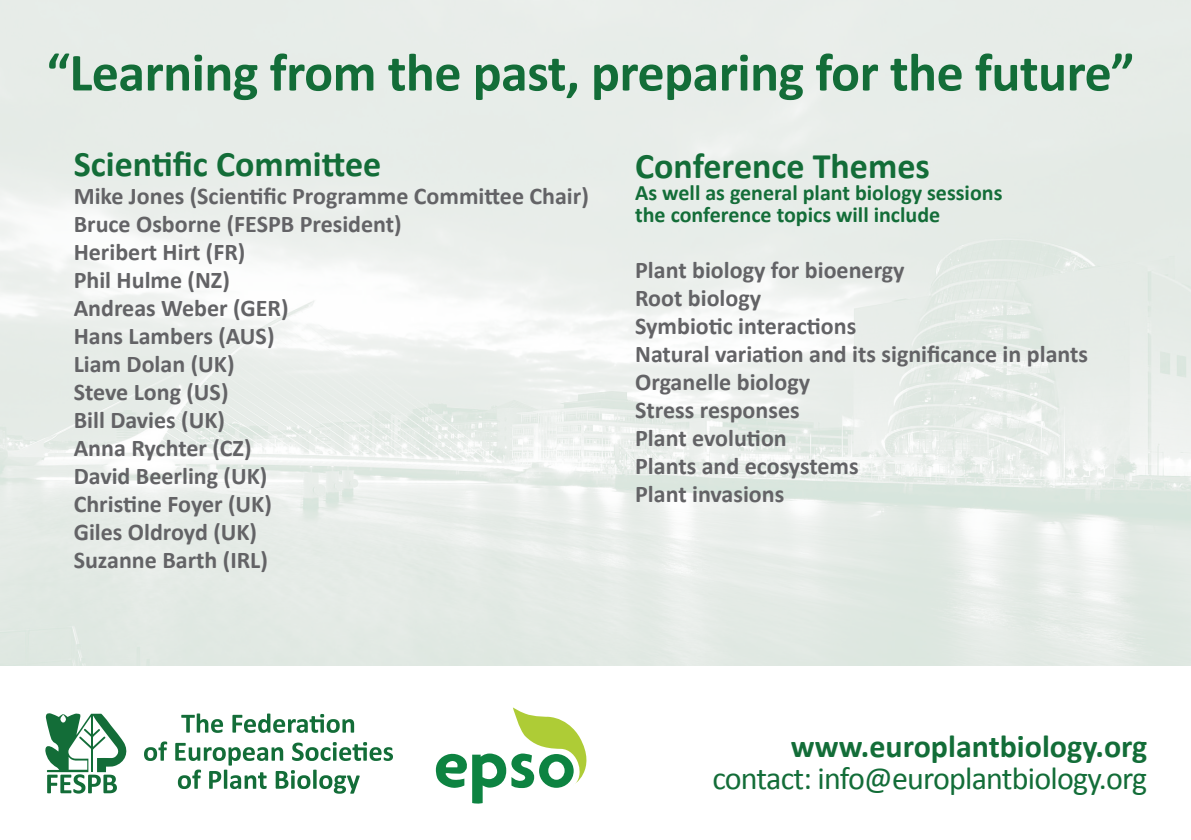
<style>
.page{position:relative;width:1191px;height:840px;background:#fff}
.page>*{position:absolute;margin:0;border:0;box-sizing:border-box;transform-origin:0 0}
.t1{font:700 54px "Calibri";letter-spacing:-.01em;color:#136d38}
.t2{font:700 36px "Calibri";color:#136d38}
.t3{font:32px "Calibri";letter-spacing:-.025em;color:#136d38}
.t4{font:700 32px "Calibri";color:#136d38}
.t5{font:700 24px "Calibri";color:#636366}
.t6{font:700 22px/22px "Calibri";color:#136d38}
</style>
<div class="page">
<img style="left:0;top:0;width:1191px;height:665px">
<svg style="left:45px;top:713px;width:82px;height:80px"></svg>
<svg style="left:181px;top:713px;width:42px;height:19px"></svg>
<svg style="left:232px;top:713px;width:122px;height:19px"></svg>
<svg style="left:144px;top:741px;width:23px;height:19px"></svg>
<svg style="left:175px;top:742px;width:218px;height:51px"></svg>
<svg style="left:436px;top:707px;width:150px;height:96px"></svg>
<p class="t1" style="left:46px;top:38px;width:1089px">“Learning from the past, preparing for the future”</p>
<p class="t2" style="left:74px;top:141px;width:309px">Scientific Committee</p>
<p class="t5" style="left:74px;top:181px;width:516px">Mike Jones (Scientific Programme Committee Chair)</p>
<p class="t5" style="left:74px;top:209px;width:329px">Bruce Osborne (FESPB President)</p>
<p class="t5" style="left:74px;top:237px;width:173px">Heribert Hirt (FR)</p>
<p class="t5" style="left:74px;top:265px;width:158px">Phil Hulme (NZ)</p>
<p class="t5" style="left:74px;top:293px;width:216px">Andreas Weber (GER)</p>
<p class="t5" style="left:74px;top:321px;width:202px">Hans Lambers (AUS)</p>
<p class="t5" style="left:74px;top:349px;width:162px">Liam Dolan (UK)</p>
<p class="t5" style="left:74px;top:377px;width:156px">Steve Long (US)</p>
<p class="t5" style="left:74px;top:405px;width:153px">Bill Davies (UK)</p>
<p class="t5" style="left:74px;top:433px;width:179px">Anna Rychter (CZ)</p>
<p class="t5" style="left:74px;top:461px;width:195px">David Beerling (UK)</p>
<p class="t5" style="left:74px;top:489px;width:200px">Christine Foyer (UK)</p>
<p class="t5" style="left:74px;top:517px;width:185px">Giles Oldroyd (UK)</p>
<p class="t5" style="left:74px;top:545px;width:196px">Suzanne Barth (IRL)</p>
<p class="t2" style="left:635px;top:142px;width:296px">Conference Themes</p>
<p class="t6" style="left:635px;top:181px;width:369px">As well as general plant biology sessions the conference topics will include</p>
<p class="t5" style="left:635px;top:254px;width:271px">Plant biology for bioenergy</p>
<p class="t5" style="left:635px;top:282px;width:127px">Root biology</p>
<p class="t5" style="left:635px;top:310px;width:223px">Symbiotic interactions</p>
<p class="t5" style="left:635px;top:338px;width:454px">Natural variation and its significance in plants</p>
<p class="t5" style="left:635px;top:366px;width:176px">Organelle biology</p>
<p class="t5" style="left:635px;top:394px;width:166px">Stress responses</p>
<p class="t5" style="left:635px;top:422px;width:153px">Plant evolution</p>
<p class="t5" style="left:635px;top:450px;width:225px">Plants and ecosystems</p>
<p class="t5" style="left:635px;top:478px;width:151px">Plant invasions</p>
<p class="t4" style="left:791px;top:725px;width:358px">www.europlantbiology.org</p>
<p class="t3" style="left:712px;top:757px;width:436px">contact: info@europlantbiology.org</p>
</div>
